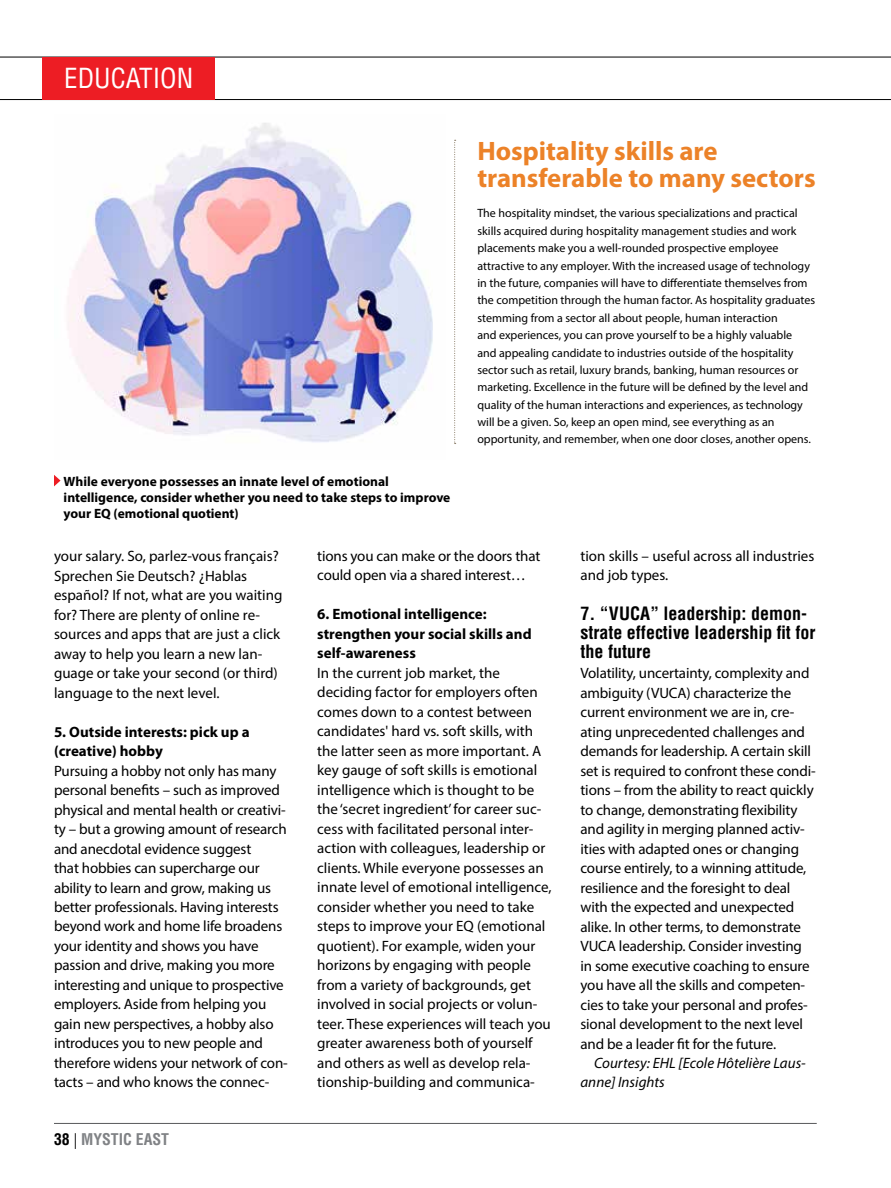
<style>
.page{position:relative;width:891px;height:1188px;background:#fff}
.page>*{position:absolute;margin:0;border:0;box-sizing:border-box;transform-origin:0 0}
.t1{font:condensed 27px "Helvetica LT Std";color:#fff}
.t2{font:700 26.7px/27px "Myriad Pro";color:#ec8228}
.t3{font:700 condensed 18px/19.5px "Helvetica LT Std";color:#000}
.t4{font:700 condensed 15.75px "Helvetica LT Std";color:#808285}
.t5{font:15px/19.5px "Myriad Pro";letter-spacing:-.01em;color:#000}
.t6{font:700 15px/19.5px "Myriad Pro";color:#000}
.t7{font:italic 15px/19.5px "Myriad Pro";color:#000}
.t8{font:700 13.5px/16.2px "Myriad Pro";color:#000}
.t9{font:12px/17.4px "Myriad Pro";color:#000}
.s1{color:#000}
.s2{font-weight:300;font-stretch:normal;color:#000}
</style>
<div class="page">
<hr style="left:54px;top:1123px;width:763px;height:1px;background:#58595b">
<hr style="left:0;top:57px;width:891px;height:1px;background:#000">
<hr style="left:0;top:99px;width:891px;height:1px;background:#000">
<img style="left:68px;top:123px;width:365px;height:319px">
<svg style="left:454px;top:140px;width:2px;height:304px"></svg>
<svg style="left:54px;top:475px;width:7px;height:11px"></svg>
<div style="left:43px;top:57px;width:172px;height:42px;background:#ed1d24"></div>
<h1 class="t1" style="left:64px;top:61px;width:131px">EDUCATION</h1>
<p class="t8" style="left:64px;top:473px;width:388px">While everyone possesses an innate level of emotional intelligence, consider whether you need to take steps to improve your EQ (emotional quotient)</p>
<h2 class="t2" style="left:477px;top:137px;width:340px">Hospitality skills are transferable to many sectors</h2>
<p class="t9" style="left:477px;top:204px;width:339px">The hospitality mindset, the various specializations and practical skills acquired during hospitality management studies and work placements make you a well-rounded prospective employee attractive to any employer. With the increased usage of technology in the future, companies will have to differentiate themselves from the competition through the human factor. As hospitality graduates stemming from a sector all about people, human interaction<br>and experiences, you can prove yourself to be a highly valuable<br>and appealing candidate to industries outside of the hospitality sector such as retail, luxury brands, banking, human resources or marketing. Excellence in the future will be defined by the level and quality of the human interactions and experiences, as technology will be a given. So, keep an open mind, see everything as an opportunity, and remember, when one door closes, another opens.</p>
<p class="t5" style="left:54px;top:546px;width:230px">your salary. So, parlez-vous français?<br>Sprechen Sie Deutsch? ¿Hablas español? If not, what are you waiting for? There are plenty of online re&shy;sources and apps that are just a click away to help you learn a new lan&shy;guage or take your second (or third) language to the next level.</p>
<p class="t6" style="left:54px;top:721px;width:197px">5. Outside interests: pick up a (creative) hobby</p>
<p class="t5" style="left:54px;top:760px;width:235px">Pursuing a hobby not only has many personal benefits – such as improved physical and mental health or creativi&shy;ty – but a growing amount of research and anecdotal evidence suggest<br>that hobbies can supercharge our ability to learn and grow, making us better professionals. Having interests beyond work and home life broadens your identity and shows you have passion and drive, making you more interesting and unique to prospective employers. Aside from helping you gain new perspectives, a hobby also introduces you to new people and therefore widens your network of con&shy;tacts – and who knows the connec-</p>
<p class="t4" style="left:54px;top:1130px;width:117px"><span class="s1">38</span> <span class="s2">|</span> MYSTIC EAST</p>
<p class="t5" style="left:317px;top:546px;width:225px">tions you can make or the doors that could open via a shared interest…</p>
<p class="t6" style="left:317px;top:604px;width:216px">6. Emotional intelligence: strengthen your social skills and self-awareness</p>
<p class="t5" style="left:317px;top:663px;width:236px">In the current job market, the deciding factor for employers often comes down to a contest between candidates' hard vs. soft skills, with the latter seen as more important. A key gauge of soft skills is emotional intelligence which is thought to be the ‘secret ingredient’ for career suc&shy;cess with facilitated personal inter&shy;action with colleagues, leadership or clients. While everyone possesses an innate level of emotional intelligence, consider whether you need to take steps to improve your EQ (emotional quotient). For example, widen your horizons by engaging with people from a variety of backgrounds, get involved in social projects or volun&shy;teer. These experiences will teach you greater awareness both of yourself and others as well as develop rela&shy;tionship-building and communica-</p>
<p class="t5" style="left:580px;top:546px;width:235px">tion skills – useful across all industries and job types.</p>
<p class="t3" style="left:580px;top:603px;width:236px">7. “VUCA” leadership: demon&shy;strate effective leadership fit for the future</p>
<p class="t5" style="left:580px;top:663px;width:237px">Volatility, uncertainty, complexity and ambiguity (VUCA) characterize the current environment we are in, cre&shy;ating unprecedented challenges and demands for leadership. A certain skill set is required to confront these condi&shy;tions – from the ability to react quickly to change, demonstrating flexibility and agility in merging planned activ&shy;ities with adapted ones or changing course entirely, to a winning attitude, resilience and the foresight to deal with the expected and unexpected alike. In other terms, to demonstrate VUCA leadership. Consider investing in some executive coaching to ensure you have all the skills and competen&shy;cies to take your personal and profes&shy;sional development to the next level and be a leader fit for the future.</p>
<p class="t7" style="left:580px;top:1053px;width:227px;text-indent:14px">Courtesy: EHL [Ecole Hôtelière Laus&shy;anne] Insights</p>
</div>
